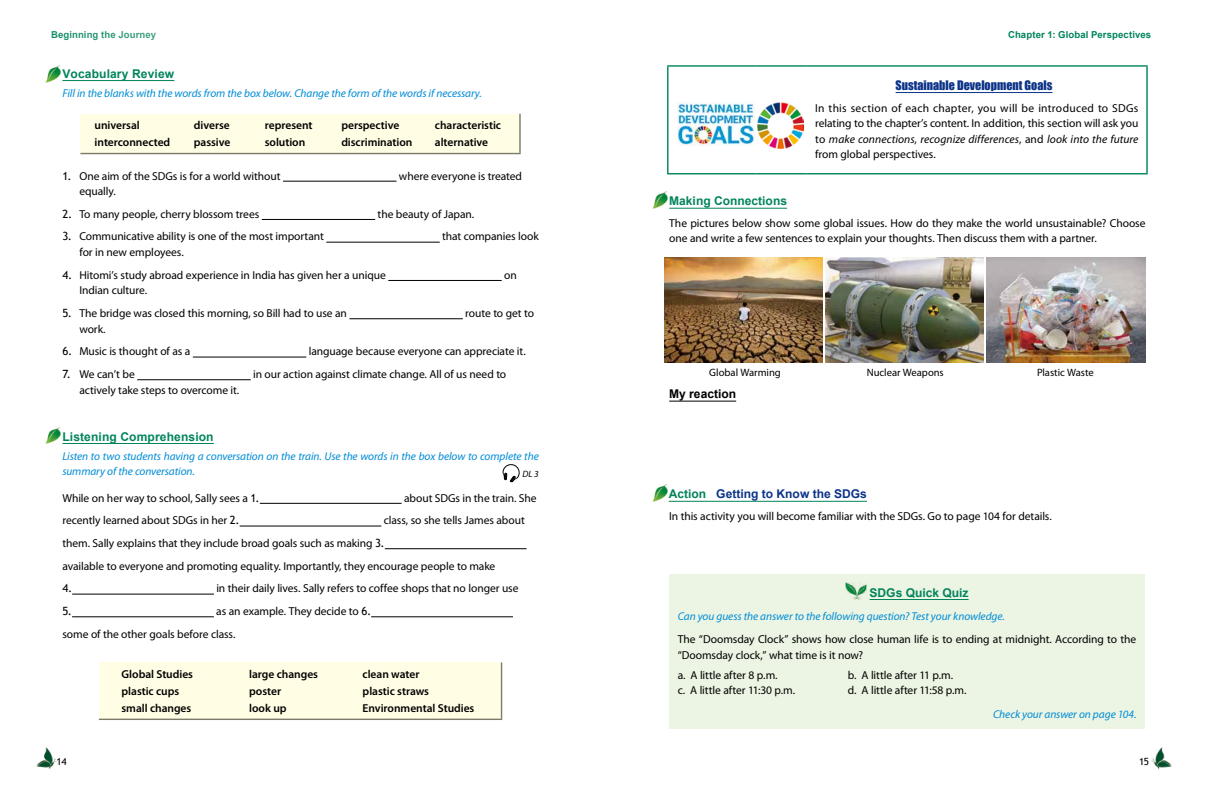
<style>
.page{position:relative;width:1208px;height:800px;background:#fff}
.page>*{position:absolute;margin:0;border:0;box-sizing:border-box;transform-origin:0 0}
.t1{font:700 12px "Arial";letter-spacing:.01em;color:#00845c}
.t2{font:12px "Impact";color:#0c3388}
.t3{font:700 12px "Arial";color:#0c3388}
.t4{font:700 12px "Arial";color:#000}
.t5{font:11.5px/15.6px "Myriad Pro";letter-spacing:-.005em;color:#000}
.t6{font:600 11.5px "Myriad Pro";letter-spacing:-.005em;color:#000}
.t7{font:italic 11.3px/14.2px "Myriad Pro";letter-spacing:-.01em;color:#008cd6}
.t8{font:11.3px "Trebuchet MS";color:#000}
.t9{font:10.6px "Myriad Pro";letter-spacing:-.005em;color:#000}
.t10{font:9.9px "Trebuchet MS";color:#000}
.t11{font:700 9.6px "Arial";letter-spacing:.01em;color:#00845c}
.t12{font:italic 9.2px "Myriad Pro";color:#000}
.s1{font-family:"Trebuchet MS";font-size:11.3px}
.s2{font-style:italic}
.s3{color:#00845c}
</style>
<div class="page">
<img style="left:37px;top:747px;width:20px;height:21px">
<img style="left:1151px;top:747px;width:20px;height:20px">
<hr style="left:669px;top:400px;width:67px;height:1px;background:#000">
<hr style="left:667px;top:65px;width:88px;height:2px;background:#00845c">
<hr style="left:667px;top:67px;width:1px;height:106px;background:#00845c">
<hr style="left:755px;top:65px;width:51px;height:2px;background:#00845c">
<hr style="left:806px;top:65px;width:341px;height:2px;background:#00845c">
<hr style="left:1146px;top:67px;width:1px;height:106px;background:#00845c">
<hr style="left:667px;top:173px;width:88px;height:1px;background:#00845c">
<hr style="left:755px;top:173px;width:51px;height:1px;background:#00845c">
<hr style="left:806px;top:173px;width:341px;height:1px;background:#00845c">
<img style="left:677px;top:102px;width:78px;height:44px">
<img style="left:757px;top:102px;width:46px;height:47px">
<hr style="left:895px;top:92px;width:157px;height:1px;background:#0c3388">
<hr style="left:669px;top:208px;width:118px;height:1px;background:#00845c">
<img style="left:652px;top:192px;width:15px;height:16px">
<img style="left:665px;top:257px;width:157px;height:105px">
<img style="left:825px;top:257px;width:159px;height:105px">
<img style="left:986px;top:257px;width:159px;height:105px">
<hr style="left:669px;top:501px;width:198px;height:1px;background:#00845c">
<img style="left:652px;top:484px;width:15px;height:17px">
<div style="left:669px;top:574px;width:475px;height:154px;background:#ecf5e3"></div>
<hr style="left:869px;top:599px;width:99px;height:1px;background:#00845c">
<img style="left:845px;top:582px;width:21px;height:17px">
<hr style="left:62px;top:80px;width:112px;height:1px;background:#00845c">
<img style="left:45px;top:65px;width:15px;height:17px">
<div style="left:80px;top:114px;width:440px;height:39px;background:#fffde4"></div>
<hr style="left:519px;top:114px;width:2px;height:39px;background:#7d7b6a">
<hr style="left:80px;top:153px;width:441px;height:1px;background:#7d7b6a">
<hr style="left:283px;top:181px;width:113px;height:1px;background:#000">
<hr style="left:262px;top:219px;width:113px;height:1px;background:#000">
<hr style="left:326px;top:242px;width:114px;height:1px;background:#000">
<hr style="left:388px;top:280px;width:114px;height:1px;background:#000">
<hr style="left:349px;top:318px;width:114px;height:1px;background:#000">
<hr style="left:193px;top:357px;width:113px;height:1px;background:#000">
<hr style="left:137px;top:379px;width:114px;height:1px;background:#000">
<hr style="left:62px;top:443px;width:152px;height:1px;background:#00845c">
<img style="left:45px;top:427px;width:15px;height:16px">
<svg style="left:503px;top:464px;width:16px;height:18px"></svg>
<hr style="left:260px;top:503px;width:141px;height:1px;background:#000">
<hr style="left:240px;top:525px;width:141px;height:1px;background:#000">
<hr style="left:385px;top:548px;width:141px;height:1px;background:#000">
<hr style="left:72px;top:593px;width:142px;height:1px;background:#000">
<hr style="left:72px;top:616px;width:142px;height:1px;background:#000">
<hr style="left:371px;top:616px;width:142px;height:1px;background:#000">
<div style="left:99px;top:662px;width:402px;height:57px;background:#fffde4"></div>
<hr style="left:501px;top:662px;width:1px;height:56px;background:#7d7b6a">
<hr style="left:99px;top:718px;width:403px;height:1px;background:#7d7b6a">
<p class="t11" style="left:51px;top:28px;width:107px">Beginning the Journey</p>
<p class="t11" style="left:1008px;top:28px;width:145px">Chapter 1: Global Perspectives</p>
<p class="t1" style="left:62px;top:65px;width:113px">Vocabulary Review</p>
<p class="t7" style="left:62px;top:86px;width:421px">Fill in the blanks with the words from the box below. Change the form of the words if necessary.</p>
<p class="t6" style="left:95px;top:118px;width:47px">universal</p>
<p class="t6" style="left:194px;top:118px;width:37px">diverse</p>
<p class="t6" style="left:265px;top:118px;width:49px">represent</p>
<p class="t6" style="left:341px;top:118px;width:60px">perspective</p>
<p class="t6" style="left:435px;top:118px;width:68px">characteristic</p>
<p class="t6" style="left:95px;top:135px;width:77px">interconnected</p>
<p class="t6" style="left:194px;top:135px;width:38px">passive</p>
<p class="t6" style="left:265px;top:135px;width:42px">solution</p>
<p class="t6" style="left:341px;top:135px;width:73px">discrimination</p>
<p class="t6" style="left:435px;top:135px;width:55px">alternative</p>
<p class="t5" style="left:62px;top:168px;width:220px"><span class="s1">1.</span> One aim of the SDGs is for a world without</p>
<p class="t5" style="left:399px;top:168px;width:125px">where everyone is treated</p>
<p class="t5" style="left:79px;top:183px;width:38px">equally.</p>
<p class="t5" style="left:62px;top:206px;width:198px"><span class="s1">2.</span> To many people, cherry blossom trees</p>
<p class="t5" style="left:378px;top:206px;width:98px">the beauty of Japan.</p>
<p class="t5" style="left:62px;top:228px;width:263px"><span class="s1">3.</span> Communicative ability is one of the most important</p>
<p class="t5" style="left:442px;top:228px;width:98px">that companies look</p>
<p class="t5" style="left:79px;top:244px;width:106px">for in new employees.</p>
<p class="t5" style="left:62px;top:267px;width:325px"><span class="s1">4.</span> Hitomi’s study abroad experience in India has given her a unique</p>
<p class="t5" style="left:504px;top:267px;width:14px">on</p>
<p class="t5" style="left:79px;top:282px;width:69px">Indian culture.</p>
<p class="t5" style="left:62px;top:305px;width:286px"><span class="s1">5.</span> The bridge was closed this morning, so Bill had to use an</p>
<p class="t5" style="left:465px;top:305px;width:70px">route to get to</p>
<p class="t5" style="left:79px;top:321px;width:28px">work.</p>
<p class="t5" style="left:62px;top:343px;width:130px"><span class="s1">6.</span> Music is thought of as a</p>
<p class="t5" style="left:309px;top:343px;width:218px">language because everyone can appreciate it.</p>
<p class="t5" style="left:62px;top:366px;width:74px"><span class="s1">7.</span> We can’t be</p>
<p class="t5" style="left:253px;top:366px;width:255px">in our action against climate change. All of us need to</p>
<p class="t5" style="left:79px;top:382px;width:161px">actively take steps to overcome it.</p>
<p class="t1" style="left:62px;top:428px;width:153px">Listening Comprehension</p>
<p class="t7" style="left:62px;top:449px;width:478px">Listen to two students having a conversation on the train. Use the words in the box below to complete the summary of the conversation.</p>
<p class="t12" style="left:522px;top:468px;width:18px">DL 3</p>
<p class="t5" style="left:62px;top:489px;width:199px">While on her way to school, Sally sees a <span class="s1">1.</span></p>
<p class="t5" style="left:404px;top:489px;width:134px">about SDGs in the train. She</p>
<p class="t5" style="left:62px;top:512px;width:179px">recently learned about SDGs in her <span class="s1">2.</span></p>
<p class="t5" style="left:62px;top:509px;width:464px;line-height:22.7px;text-indent:321px">class, so she tells James about them. Sally explains that they include broad goals such as making <span class="s1">3.<br></span>available to everyone and promoting equality. Importantly, they encourage people to make</p>
<p class="t8" style="left:62px;top:581px;width:11px">4.</p>
<p class="t5" style="left:216px;top:580px;width:304px">in their daily lives. Sally refers to coffee shops that no longer use</p>
<p class="t8" style="left:62px;top:604px;width:11px">5.</p>
<p class="t5" style="left:62px;top:599px;width:310px;line-height:22.7px;text-indent:154px">as an example. They decide to <span class="s1">6. </span>some of the other goals before class.</p>
<p class="t6" style="left:122px;top:666px;width:73px">Global Studies</p>
<p class="t6" style="left:249px;top:666px;width:70px">large changes</p>
<p class="t6" style="left:362px;top:666px;width:58px">clean water</p>
<p class="t6" style="left:122px;top:683px;width:59px">plastic cups</p>
<p class="t6" style="left:249px;top:683px;width:33px">poster</p>
<p class="t6" style="left:362px;top:683px;width:68px">plastic straws</p>
<p class="t6" style="left:122px;top:700px;width:71px">small changes</p>
<p class="t6" style="left:249px;top:700px;width:39px">look up</p>
<p class="t6" style="left:362px;top:700px;width:113px">Environmental Studies</p>
<p class="t2" style="left:895px;top:76px;width:158px">Sustainable Development Goals</p>
<p class="t5" style="left:815px;top:100px;width:325px;text-align:justify">In this section of each chapter, you will be introduced to SDGs relating to the chapter’s content. In addition, this section will ask you to <span class="s2">make connections</span>, <span class="s2">recognize differences</span>, and <span class="s2">look into the future </span>from global perspectives.</p>
<p class="t1" style="left:669px;top:193px;width:119px">Making Connections</p>
<p class="t5" style="left:669px;top:215px;width:478px">The pictures below show some global issues. How do they make the world unsustainable? Choose one and write a few sentences to explain your thoughts. Then discuss them with a partner.</p>
<p class="t9" style="left:709px;top:365px;width:73px">Global Warming</p>
<p class="t9" style="left:866px;top:365px;width:79px">Nuclear Weapons</p>
<p class="t9" style="left:1037px;top:365px;width:58px">Plastic Waste</p>
<p class="t4" style="left:669px;top:385px;width:68px">My reaction</p>
<p class="t3" style="left:669px;top:485px;width:200px"><span class="s3">Action</span> Getting to Know the SDGs</p>
<p class="t5" style="left:669px;top:508px;width:384px">In this activity you will become familiar with the SDGs. Go to page 104 for details.</p>
<p class="t1" style="left:869px;top:584px;width:101px">SDGs Quick Quiz</p>
<p class="t7" style="left:677px;top:609px;width:329px">Can you guess the answer to the following question? Test your knowledge.</p>
<p class="t5" style="left:677px;top:631px;width:460px">The “Doomsday Clock” shows how close human life is to ending at midnight. According to the “Doomsday clock,” what time is it now?</p>
<p class="t5" style="left:677px;top:666px;width:101px">a. A little after 8 p.m.</p>
<p class="t5" style="left:848px;top:666px;width:107px">b. A little after 11 p.m.</p>
<p class="t5" style="left:677px;top:682px;width:119px">c. A little after 11:30 p.m.</p>
<p class="t5" style="left:848px;top:682px;width:120px">d. A little after 11:58 p.m.</p>
<p class="t7" style="left:993px;top:707px;width:145px">Check your answer on page 104.</p>
<p class="t10" style="left:57px;top:755px;width:11px">14</p>
<p class="t10" style="left:1139px;top:755px;width:11px">15</p>
</div>
